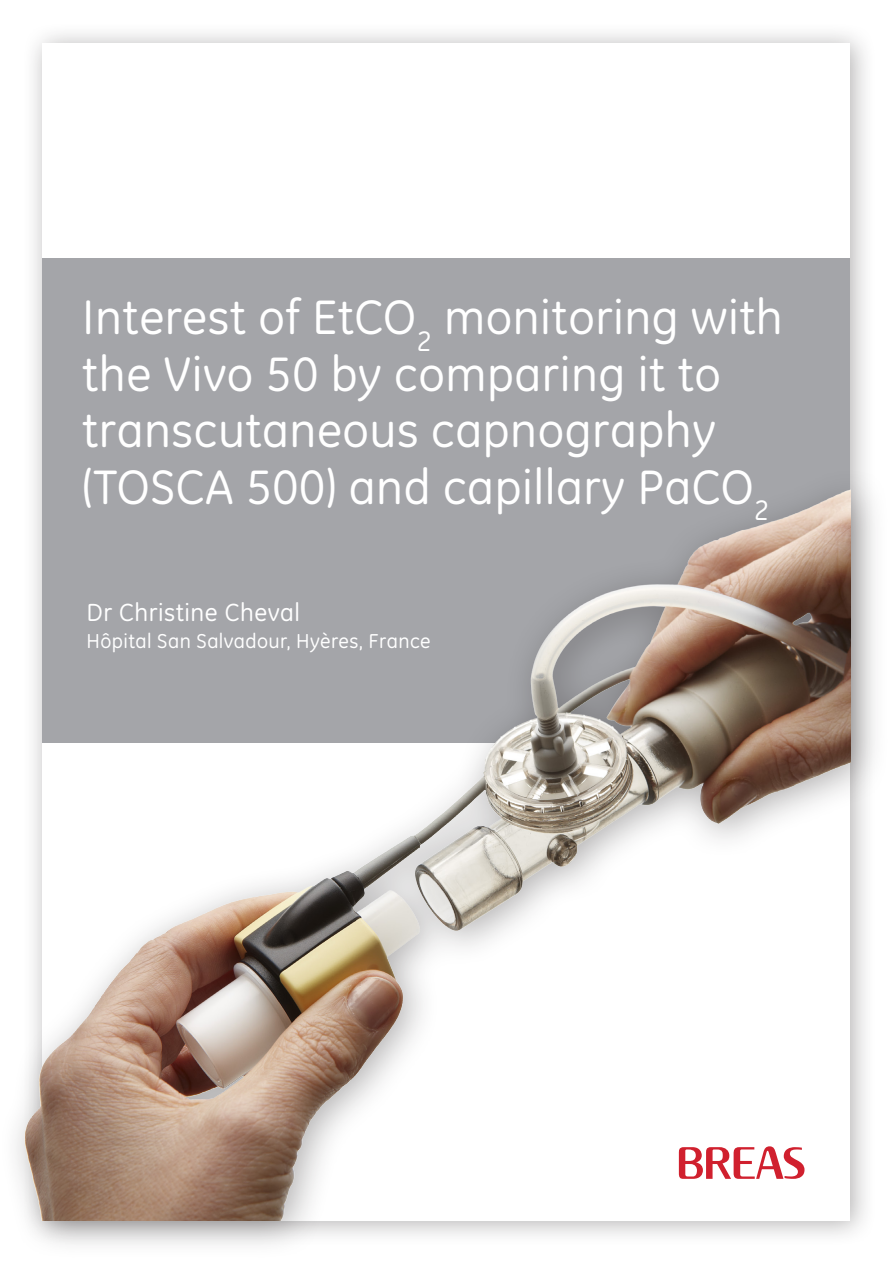
<style>
.page{position:relative;width:893px;height:1263px;background:#fff}
.page>*{position:absolute;margin:0;border:0;box-sizing:border-box;transform-origin:0 0}
.t1{font:49.2px/56.4px "GE Inspira";letter-spacing:.01em;color:#fff}
.t2{font:25.2px "GE Inspira";letter-spacing:.02em;color:#fff}
.t3{font:20.55px "GE Inspira";letter-spacing:.02em;color:#fff}
</style>
<div class="page">
<div style="left:22px;top:22px;width:855px;height:1225px;background:#231f20;opacity:.35"></div>
<div style="left:43px;top:43px;width:807px;height:1177px;background:#fff"></div>
<div style="left:43px;top:258px;width:807px;height:485px;background:#a4a5a9"></div>
<div style="left:0;top:466px;width:890px;height:794px;background:#231f20;opacity:.35"></div>
<img style="left:0;top:483px;width:850px;height:737px">
<svg style="left:678px;top:1146px;width:126px;height:33px"></svg>
<p class="t1" style="left:82px;top:289px;width:702px">Interest of EtCO<sub>2</sub> monitoring with the Vivo 50 by comparing it to transcutaneous capnography (TOSCA 500) and capillary PaCO<sub>2</sub></p>
<p class="t2" style="left:87px;top:598px;width:215px">Dr Christine Cheval</p>
<p class="t3" style="left:87px;top:629px;width:346px">Hôpital San Salvadour, Hyères, France</p>
</div>
